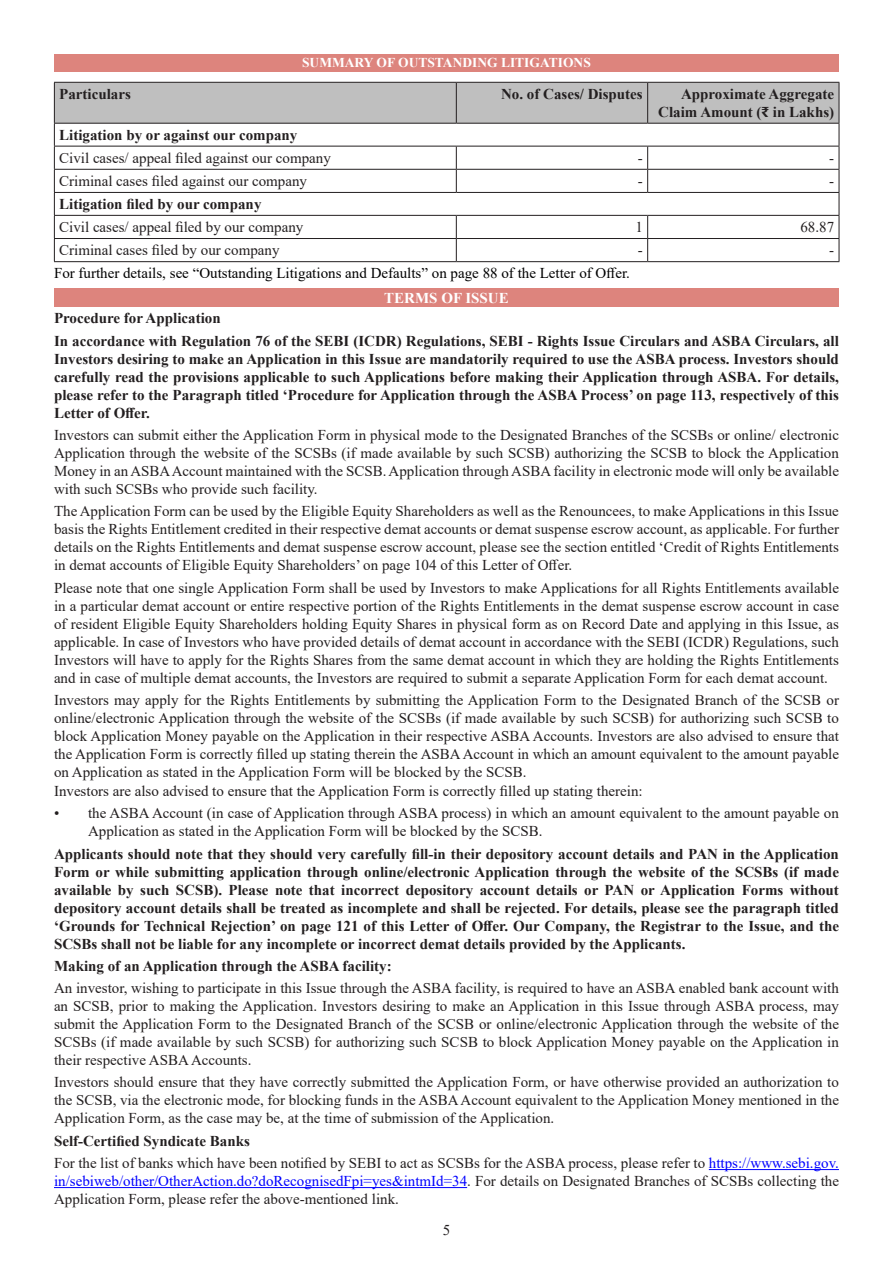
<style>
.page{position:relative;width:893px;height:1263px;background:#fff}
.page>*{position:absolute;margin:0;border:0;box-sizing:border-box;transform-origin:0 0}
.t1{font:15px/18px "Times New Roman";color:#231f20;text-align:justify}
.t2{font:700 15px/18px "Times New Roman";color:#231f20;text-align:justify}
.Pa16{font:15px/18px "Times New Roman";color:#211d1e}
.t3{font:15px "Times New Roman";color:#000}
.t4{font:700 15px "Times New Roman";color:#fff}
.t5{font:700 13.5px "Times New Roman";color:#fff}
.s1{color:#00f}
</style>
<div class="page">
<hr style="left:709px;top:1169px;width:130px;height:1px;background:#00f">
<hr style="left:54px;top:1187px;width:413px;height:1px;background:#00f">
<div style="left:54px;top:54px;width:785px;height:18px;background:#dd847d"></div>
<svg style="left:54px;top:82px;width:786px;height:179px"></svg>
<hr style="left:54px;top:261px;width:402px;height:1px;background:#231f20">
<hr style="left:456px;top:261px;width:192px;height:1px;background:#231f20">
<hr style="left:648px;top:261px;width:191px;height:1px;background:#231f20">
<div style="left:54px;top:289px;width:785px;height:18px;background:#dd847d"></div>
<p class="t5" style="left:302px;top:53px;width:290px">SUMMARY OF OUTSTANDING LITIGATIONS</p>
<p class="t2" style="left:59px;top:84px;width:73px">Particulars</p>
<p class="t2" style="left:501px;top:84px;width:143px">No. of Cases/ Disputes</p>
<p class="t2" style="left:658px;top:84px;width:177px;text-align:right">Approximate Aggregate<br>Claim Amount (₹ in Lakhs)</p>
<p class="t2" style="left:59px;top:125px;width:240px">Litigation by or against our company</p>
<p class="t1" style="left:59px;top:148px;width:273px">Civil cases/ appeal filed against our company</p>
<p class="t1" style="left:638px;top:148px;width:6px">-</p>
<p class="t1" style="left:829px;top:148px;width:6px">-</p>
<p class="t1" style="left:59px;top:172px;width:249px">Criminal cases filed against our company</p>
<p class="t1" style="left:638px;top:172px;width:6px">-</p>
<p class="t1" style="left:829px;top:172px;width:6px">-</p>
<p class="t2" style="left:59px;top:194px;width:204px">Litigation filed by our company</p>
<p class="t1" style="left:59px;top:218px;width:246px">Civil cases/ appeal filed by our company</p>
<p class="t1" style="left:635px;top:218px;width:9px">1</p>
<p class="t1" style="left:800px;top:218px;width:35px">68.87</p>
<p class="t1" style="left:59px;top:241px;width:222px">Criminal cases filed by our company</p>
<p class="t1" style="left:638px;top:241px;width:6px">-</p>
<p class="t1" style="left:829px;top:241px;width:6px">-</p>
<p class="t3" style="left:54px;top:263px;width:577px">For further details, see “Outstanding Litigations and Defaults” on page 88 of the Letter of Offer.</p>
<p class="t4" style="left:384px;top:287px;width:126px">TERMS OF ISSUE</p>
<p class="t2" style="left:54px;top:309px;width:168px">Procedure for Application</p>
<p class="t2" style="left:54px;top:331px;width:786px">In accordance with Regulation 76 of the SEBI (ICDR) Regulations, SEBI - Rights Issue Circulars and ASBA Circulars, all Investors desiring to make an Application in this Issue are mandatorily required to use the ASBA process. Investors should carefully read the provisions applicable to such Applications before making their Application through ASBA. For details, please refer to the Paragraph titled ‘Procedure for Application through the ASBA Process’ on page 113, respectively of this Letter of Offer.</p>
<p class="t1" style="left:54px;top:425px;width:786px">Investors can submit either the Application Form in physical mode to the Designated Branches of the SCSBs or online/ electronic Application through the website of the SCSBs (if made available by such SCSB) authorizing the SCSB to block the Application Money in an ASBA Account maintained with the SCSB. Application through ASBA facility in electronic mode will only be available with such SCSBs who provide such facility.</p>
<p class="t1" style="left:54px;top:502px;width:786px">The Application Form can be used by the Eligible Equity Shareholders as well as the Renouncees, to make Applications in this Issue basis the Rights Entitlement credited in their respective demat accounts or demat suspense escrow account, as applicable. For further details on the Rights Entitlements and demat suspense escrow account, please see the section entitled ‘Credit of Rights Entitlements in demat accounts of Eligible Equity Shareholders’ on page 104 of this Letter of Offer.</p>
<p class="t1" style="left:54px;top:578px;width:786px">Please note that one single Application Form shall be used by Investors to make Applications for all Rights Entitlements available in a particular demat account or entire respective portion of the Rights Entitlements in the demat suspense escrow account in case of resident Eligible Equity Shareholders holding Equity Shares in physical form as on Record Date and applying in this Issue, as applicable. In case of Investors who have provided details of demat account in accordance with the SEBI (ICDR) Regulations, such Investors will have to apply for the Rights Shares from the same demat account in which they are holding the Rights Entitlements and in case of multiple demat accounts, the Investors are required to submit a separate Application Form for each demat account.</p>
<p class="t1" style="left:54px;top:690px;width:786px">Investors may apply for the Rights Entitlements by submitting the Application Form to the Designated Branch of the SCSB or online/electronic Application through the website of the SCSBs (if made available by such SCSB) for authorizing such SCSB to block Application Money payable on the Application in their respective ASBA Accounts. Investors are also advised to ensure that the Application Form is correctly filled up stating therein the ASBA Account in which an amount equivalent to the amount payable on Application as stated in the Application Form will be blocked by the SCSB.</p>
<p class="Pa16" style="left:54px;top:782px;width:590px">Investors are also advised to ensure that the Application Form is correctly filled up stating therein:</p>
<p class="Pa16" style="left:88px;top:804px;width:752px;text-indent:-34px">• the ASBA Account (in case of Application through ASBA process) in which an amount equivalent to the amount payable on<br>Application as stated in the Application Form will be blocked by the SCSB.</p>
<p class="t2" style="left:54px;top:844px;width:786px">Applicants should note that they should very carefully fill-in their depository account details and PAN in the Application Form or while submitting application through online/electronic Application through the website of the SCSBs (if made available by such SCSB). Please note that incorrect depository account details or PAN or Application Forms without depository account details shall be treated as incomplete and shall be rejected. For details, please see the paragraph titled ‘Grounds for Technical Rejection’ on page 121 of this Letter of Offer. Our Company, the Registrar to the Issue, and the SCSBs shall not be liable for any incomplete or incorrect demat details provided by the Applicants.</p>
<p class="t2" style="left:54px;top:956px;width:339px">Making of an Application through the ASBA facility:</p>
<p class="t1" style="left:54px;top:979px;width:786px">An investor, wishing to participate in this Issue through the ASBA facility, is required to have an ASBA enabled bank account with an SCSB, prior to making the Application. Investors desiring to make an Application in this Issue through ASBA process, may submit the Application Form to the Designated Branch of the SCSB or online/electronic Application through the website of the SCSBs (if made available by such SCSB) for authorizing such SCSB to block Application Money payable on the Application in their respective ASBA Accounts.</p>
<p class="t1" style="left:54px;top:1073px;width:786px">Investors should ensure that they have correctly submitted the Application Form, or have otherwise provided an authorization to the SCSB, via the electronic mode, for blocking funds in the ASBA Account equivalent to the Application Money mentioned in the Application Form, as the case may be, at the time of submission of the Application.</p>
<p class="t2" style="left:54px;top:1131px;width:197px">Self-Certified Syndicate Banks</p>
<p class="t1" style="left:54px;top:1153px;width:786px">For the list of banks which have been notified by SEBI to act as SCSBs for the ASBA process, please refer to <span class="s1">https://www.sebi.gov. in/sebiweb/other/OtherAction.do?doRecognisedFpi=yes&amp;intmId=34</span>. For details on Designated Branches of SCSBs collecting the Application Form, please refer the above-mentioned link.</p>
<p class="t1" style="left:443px;top:1220px;width:9px">5</p>
</div>
